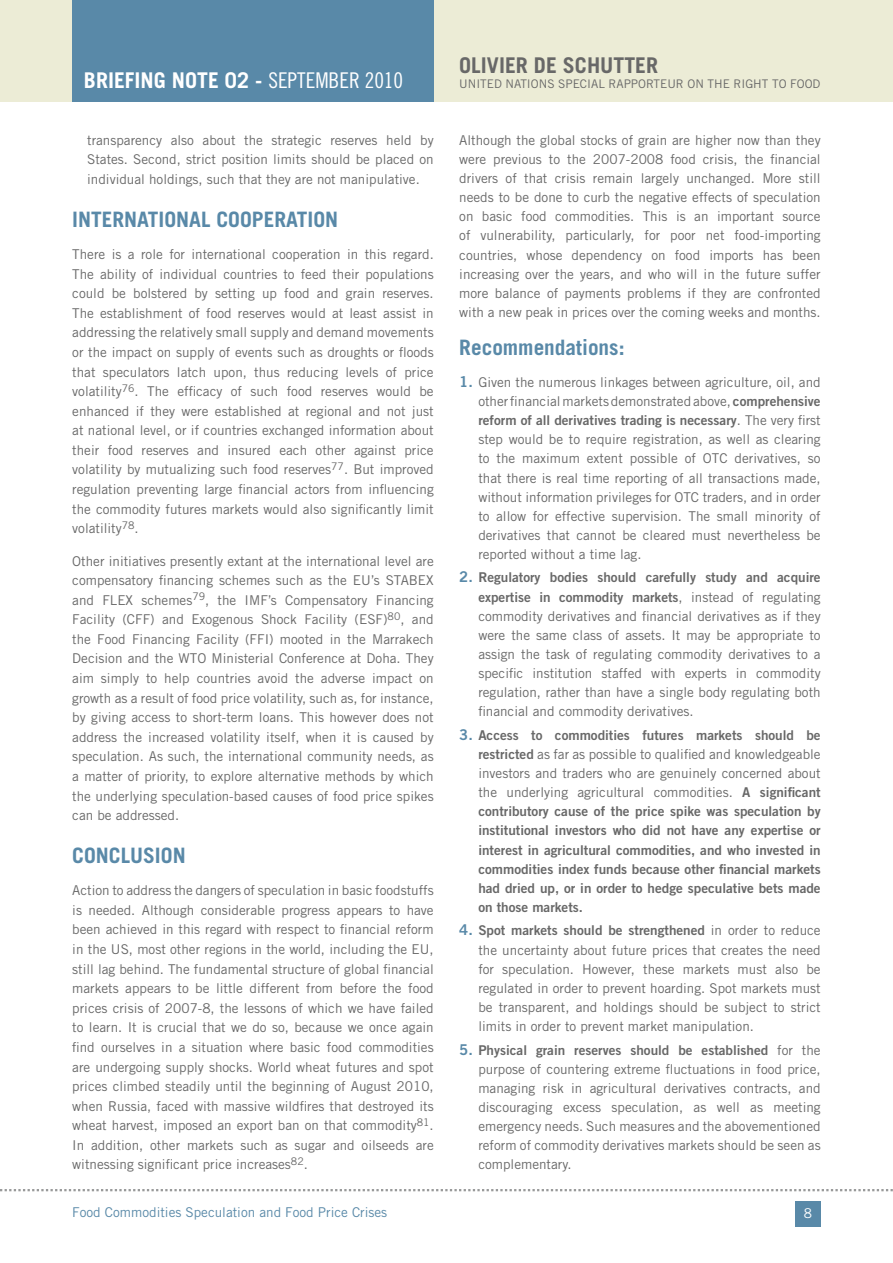
<style>
.page{position:relative;width:893px;height:1263px;background:#fff}
.page>*{position:absolute;margin:0;border:0;box-sizing:border-box;transform-origin:0 0}
.t1{font:700 21.75px "Trade Gothic LT Std";color:#fff}
.t2{font:700 21.75px "Trade Gothic LT Std";color:#686868}
.t3{font:700 21.3px "Trade Gothic LT Std";color:#5989a8}
.t4{font:13.5px/19.6px "Trade Gothic LT Std";color:#686868;text-align:justify}
.t5{font:13.5px/19.2px "Trade Gothic LT Std Bd 2";color:#686868;text-align:right}
.t6{font:13.5px "Trade Gothic LT Std";color:#5989a8}
.t7{font:13.5px "Trade Gothic LT Std";color:#fff}
.t8{font:11.85px "Trade Gothic LT Std";color:#686868}
.s1{font-family:"Trade Gothic LT Std Cn 18";font-weight:400}
.s2{font-family:"Trade Gothic LT Std Bd 2";font-size:14.85px;color:#5989a8}
.s3{font-family:"Trade Gothic LT Std Bd 2"}
.s4{font-family:"Trade Gothic LT Std"}
.s5{font-size:14.85px;color:#5989a8}
</style>
<div class="page">
<div style="left:0;top:0;width:893px;height:101px;background:#ececd6"></div>
<div style="left:72px;top:0;width:362px;height:101px;background:#5989a8"></div>
<svg style="left:0;top:1189px;width:893px;height:2px"></svg>
<div style="left:795px;top:1201px;width:26px;height:25px;background:#5989a8"></div>
<h1 class="t1" style="left:84px;top:67px;width:321px">BRIEFING NOTE 02 - <span class="s1">SEPTEMBER 2010</span></h1>
<p class="t4" style="left:87px;top:130px;width:348px">transparency also about the strategic reserves held by States. Second, strict position limits should be placed on individual holdings, such that they are not manipulative.</p>
<h2 class="t3" style="left:72px;top:206px;width:267px">INTERNATIONAL COOPERATION</h2>
<p class="t4" style="left:72px;top:244px;width:363px">There is a role for international cooperation in this regard.<br>The ability of individual countries to feed their populations could be bolstered by setting up food and grain reserves.<br>The establishment of food reserves would at least assist in addressing the relatively small supply and demand movements or the impact on supply of events such as droughts or floods that speculators latch upon, thus reducing levels of price volatility<sup>76</sup>. The efficacy of such food reserves would be enhanced if they were established at regional and not just at national level, or if countries exchanged information about their food reserves and insured each other against price volatility by mutualizing such food reserves<sup>77</sup>. But improved regulation preventing large financial actors from influencing the commodity futures markets would also significantly limit volatility<sup>78</sup>.</p>
<p class="t4" style="left:72px;top:551px;width:363px">Other initiatives presently extant at the international level are compensatory financing schemes such as the EU’s STABEX and FLEX schemes<sup>79</sup>, the IMF’s Compensatory Financing Facility (CFF) and Exogenous Shock Facility (ESF)<sup>80</sup>, and the Food Financing Facility (FFI) mooted in the Marrakech Decision and the WTO Ministerial Conference at Doha. They aim simply to help countries avoid the adverse impact on growth as a result of food price volatility, such as, for instance, by giving access to short-term loans. This however does not address the increased volatility itself, when it is caused by speculation. As such, the international community needs, as a matter of priority, to explore alternative methods by which the underlying speculation-based causes of food price spikes can be addressed.</p>
<h2 class="t3" style="left:72px;top:842px;width:115px">CONCLUSION</h2>
<p class="t4" style="left:72px;top:880px;width:363px">Action to address the dangers of speculation in basic foodstuffs is needed. Although considerable progress appears to have been achieved in this regard with respect to financial reform in the US, most other regions in the world, including the EU, still lag behind. The fundamental structure of global financial markets appears to be little different from before the food prices crisis of 2007-8, the lessons of which we have failed to learn. It is crucial that we do so, because we once again find ourselves in a situation where basic food commodities are undergoing supply shocks. World wheat futures and spot prices climbed steadily until the beginning of August 2010, when Russia, faced with massive wildfires that destroyed its wheat harvest, imposed an export ban on that commodity<sup>81</sup>.<br>In addition, other markets such as sugar and oilseeds are witnessing significant price increases<sup>82</sup>.</p>
<h1 class="t2" style="left:459px;top:52px;width:200px">OLIVIER DE SCHUTTER</h1>
<p class="t8" style="left:459px;top:76px;width:363px">UNITED NATIONS SPECIAL RAPPORTEUR ON THE RIGHT TO FOOD</p>
<p class="t4" style="left:459px;top:130px;width:363px;line-height:19.2px">Although the global stocks of grain are higher now than they were previous to the 2007-2008 food crisis, the financial drivers of that crisis remain largely unchanged. More still needs to be done to curb the negative effects of speculation on basic food commodities. This is an important source of vulnerability, particularly, for poor net food-importing countries, whose dependency on food imports has been increasing over the years, and who will in the future suffer more balance of payments problems if they are confronted with a new peak in prices over the coming weeks and months.</p>
<h2 class="t3" style="left:459px;top:334px;width:167px">Recommendations:</h2>
<p class="t4" style="left:459px;top:372px;width:363px;line-height:19.2px;text-align:right"><span class="s2">1.</span> Given the numerous linkages between agriculture, oil, and other financial markets demonstrated above, <span class="s3">comprehensive</span></p>
<p class="t5" style="left:478px;top:410px;width:344px">reform of all derivatives trading is necessary<span class="s4">. The very first</span></p>
<p class="t4" style="left:478px;top:430px;width:344px;line-height:19.2px">step would be to require registration, as well as clearing to the maximum extent possible of OTC derivatives, so that there is real time reporting of all transactions made, without information privileges for OTC traders, and in order to allow for effective supervision. The small minority of derivatives that cannot be cleared must nevertheless be reported without a time lag.</p>
<p class="t5" style="left:459px;top:568px;width:363px"><span class="s5">2.</span> Regulatory bodies should carefully study and acquire expertise in commodity markets<span class="s4">, instead of regulating</span></p>
<p class="t4" style="left:478px;top:606px;width:344px;line-height:19.2px">commodity derivatives and financial derivatives as if they were the same class of assets. It may be appropriate to assign the task of regulating commodity derivatives to a specific institution staffed with experts in commodity regulation, rather than have a single body regulating both financial and commodity derivatives.</p>
<p class="t5" style="left:459px;top:725px;width:363px"><span class="s5">3.</span> Access to commodities futures markets should be</p>
<p class="t4" style="left:478px;top:744px;width:344px;line-height:19.2px"><span class="s3">restricted</span> as far as possible to qualified and knowledgeable investors and traders who are genuinely concerned about the underlying agricultural commodities. <span class="s3">A significant</span></p>
<p class="t5" style="left:478px;top:802px;width:344px;text-align:justify">contributory cause of the price spike was speculation by institutional investors who did not have any expertise or interest in agricultural commodities, and who invested in commodities index funds because other financial markets had dried up, or in order to hedge speculative bets made on those markets.</p>
<p class="t5" style="left:459px;top:921px;width:363px"><span class="s5">4.</span> Spot markets should be strengthened <span class="s4">in order to reduce</span></p>
<p class="t4" style="left:478px;top:940px;width:344px;line-height:19.2px">the uncertainty about future prices that creates the need for speculation. However, these markets must also be regulated in order to prevent hoarding. Spot markets must be transparent, and holdings should be subject to strict limits in order to prevent market manipulation.</p>
<p class="t5" style="left:459px;top:1040px;width:363px"><span class="s5">5.</span> Physical grain reserves should be established <span class="s4">for the</span></p>
<p class="t4" style="left:478px;top:1059px;width:344px;line-height:19.2px">purpose of countering extreme fluctuations in food price, managing risk in agricultural derivatives contracts, and discouraging excess speculation, as well as meeting emergency needs. Such measures and the abovementioned reform of commodity derivatives markets should be seen as complementary.</p>
<p class="t6" style="left:72px;top:1204px;width:316px">Food Commodities Speculation and Food Price Crises</p>
<p class="t7" style="left:804px;top:1205px;width:10px">8</p>
</div>
